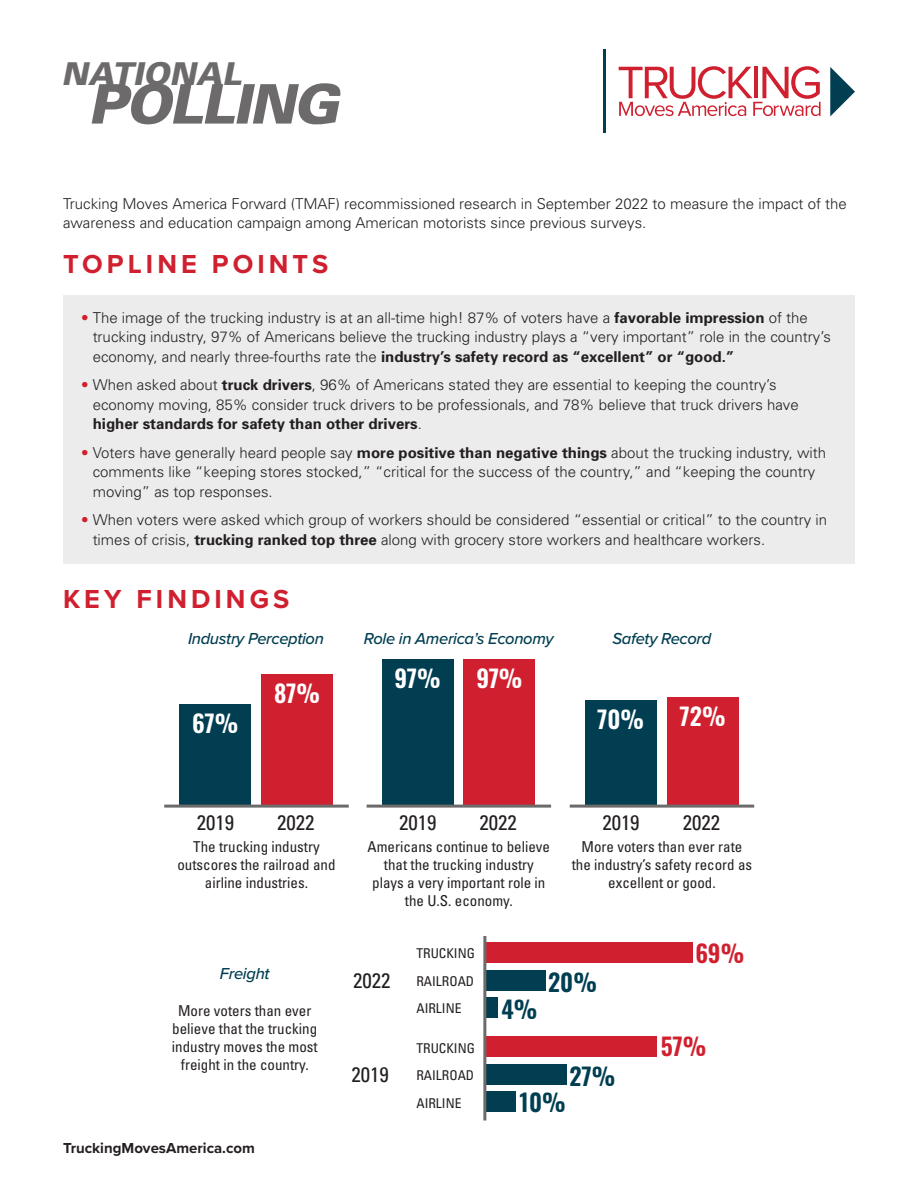
<style>
.page{position:relative;width:918px;height:1188px;background:#fff}
.page>*{position:absolute;margin:0;border:0;box-sizing:border-box;transform-origin:0 0}
.t1{font:italic 900 54.6px "Univers";color:#6c6a6b}
.t2{font:italic 900 31.5px "Univers";color:#6c6a6b}
.t3{font:700 27px "Proxima Nova";letter-spacing:.15em;color:#d0202f}
.t4{font:600 24px "Oswald";letter-spacing:-.01em;color:#fff}
.t5{font:600 24px "Oswald";color:#013e51}
.t6{font:600 24px "Oswald";color:#d0202f}
.t7{font:condensed 21px "Univers";color:#231f20}
.t8{font:italic 500 16.5px "Proxima Nova";letter-spacing:-.02em;color:#013e51}
.t9{font:300 15px/19.5px "Univers";color:#231f20}
.t10{font:condensed 15px/18px "Univers";color:#231f20;text-align:center}
.t11{font:700 15px "Proxima Nova";color:#231f20}
.t12{font:condensed 13.5px "Univers";color:#231f20}
.s1{color:#d0202f}
.s2{font-weight:700}
</style>
<div class="page">
<div style="left:63px;top:295px;width:792px;height:268px;background:#ececec"></div>
<div style="left:179px;top:705px;width:72px;height:100px;background:#013e51"></div>
<div style="left:261px;top:675px;width:72px;height:130px;background:#d0202f"></div>
<hr style="left:164px;top:805px;width:185px;height:3px;background:#6c6a6b">
<div style="left:486px;top:942px;width:207px;height:21px;background:#d0202f"></div>
<div style="left:486px;top:1036px;width:171px;height:21px;background:#d0202f"></div>
<div style="left:486px;top:970px;width:60px;height:21px;background:#013e51"></div>
<div style="left:486px;top:1064px;width:81px;height:21px;background:#013e51"></div>
<div style="left:486px;top:998px;width:12px;height:20px;background:#013e51"></div>
<div style="left:486px;top:1091px;width:30px;height:21px;background:#013e51"></div>
<div style="left:382px;top:660px;width:72px;height:145px;background:#013e51"></div>
<div style="left:464px;top:660px;width:72px;height:145px;background:#d0202f"></div>
<hr style="left:367px;top:805px;width:184px;height:3px;background:#6c6a6b">
<div style="left:585px;top:700px;width:72px;height:105px;background:#013e51"></div>
<div style="left:667px;top:697px;width:72px;height:108px;background:#d0202f"></div>
<hr style="left:570px;top:805px;width:184px;height:3px;background:#6c6a6b">
<hr style="left:483px;top:936px;width:3px;height:184px;background:#6c6a6b">
<hr style="left:604px;top:50px;width:2px;height:83px;background:#013e51">
<svg style="left:619px;top:66px;width:202px;height:50px"></svg>
<svg style="left:830px;top:67px;width:25px;height:49px"></svg>
<h2 class="t2" style="left:62px;top:54px;width:188px">NATIONAL</h2>
<h1 class="t1" style="left:88px;top:70px;width:265px">POLLING</h1>
<p class="t9" style="left:63px;top:193px;width:785px">Trucking Moves America Forward (TMAF) recommissioned research in September 2022 to measure the impact of the awareness and education campaign among American motorists since previous surveys.</p>
<h3 class="t3" style="left:63px;top:244px;width:267px">TOPLINE POINTS</h3>
<p class="t9" style="left:93px;top:307px;width:740px;text-indent:-12px"><span class="s1">•</span> The image of the trucking industry is at an all-time high! 87% of voters have a <span class="s2">favorable impression</span> of the trucking industry, 97% of Americans believe the trucking industry plays a “very important” role in the country’s economy, and nearly three-fourths rate the <span class="s2">industry’s safety record as “excellent” or “good.”</span></p>
<p class="t9" style="left:93px;top:375px;width:708px;text-indent:-12px"><span class="s1">•</span> When asked about <span class="s2">truck drivers</span>, 96% of Americans stated they are essential to keeping the country’s economy moving, 85% consider truck drivers to be professionals, and 78% believe that truck drivers have <span class="s2">higher standards for safety than other drivers</span>.</p>
<p class="t9" style="left:93px;top:442px;width:735px;text-indent:-12px"><span class="s1">•</span> Voters have generally heard people say <span class="s2">more positive than negative things</span> about the trucking industry, with comments like “keeping stores stocked,” “critical for the success of the country,” and “keeping the country moving” as top responses.</p>
<p class="t9" style="left:93px;top:510px;width:736px;text-indent:-12px"><span class="s1">•</span> When voters were asked which group of workers should be considered “essential or critical” to the country in times of crisis, <span class="s2">trucking ranked top three</span> along with grocery store workers and healthcare workers.</p>
<h3 class="t3" style="left:63px;top:578px;width:228px">KEY FINDINGS</h3>
<p class="t8" style="left:188px;top:626px;width:137px">Industry Perception</p>
<h3 class="t4" style="left:192px;top:711px;width:48px">67%</h3>
<h3 class="t4" style="left:274px;top:681px;width:47px">87%</h3>
<p class="t8" style="left:364px;top:626px;width:191px">Role in America’s Economy</p>
<p class="t8" style="left:613px;top:626px;width:100px">Safety Record</p>
<h3 class="t4" style="left:395px;top:666px;width:48px">97%</h3>
<h3 class="t4" style="left:476px;top:666px;width:48px">97%</h3>
<h3 class="t4" style="left:597px;top:707px;width:48px">70%</h3>
<h3 class="t4" style="left:680px;top:704px;width:47px">72%</h3>
<h3 class="t7" style="left:197px;top:810px;width:39px">2019</h3>
<h3 class="t7" style="left:277px;top:810px;width:39px">2022</h3>
<p class="t10" style="left:177px;top:837px;width:160px">The trucking industry outscores the railroad and airline industries.</p>
<p class="t8" style="left:220px;top:961px;width:51px">Freight</p>
<p class="t10" style="left:172px;top:1001px;width:147px">More voters than ever believe that the trucking industry moves the most freight in the country.</p>
<p class="t11" style="left:63px;top:1137px;width:193px">TruckingMovesAmerica.com</p>
<h3 class="t7" style="left:399px;top:810px;width:39px">2019</h3>
<h3 class="t7" style="left:480px;top:810px;width:39px">2022</h3>
<p class="t10" style="left:368px;top:837px;width:184px">Americans continue to believe that the trucking industry plays a very important role in the U.S. economy.</p>
<p class="t12" style="left:416px;top:945px;width:60px">TRUCKING</p>
<h3 class="t7" style="left:602px;top:810px;width:39px">2019</h3>
<h3 class="t7" style="left:683px;top:810px;width:39px">2022</h3>
<p class="t10" style="left:572px;top:837px;width:182px">More voters than ever rate the industry’s safety record as excellent or good.</p>
<h3 class="t6" style="left:695px;top:940px;width:50px">69%</h3>
<h3 class="t7" style="left:353px;top:967px;width:39px">2022</h3>
<h3 class="t7" style="left:352px;top:1061px;width:39px">2019</h3>
<p class="t12" style="left:416px;top:973px;width:59px">RAILROAD</p>
<p class="t12" style="left:416px;top:1000px;width:47px">AIRLINE</p>
<p class="t12" style="left:416px;top:1039px;width:60px">TRUCKING</p>
<p class="t12" style="left:416px;top:1067px;width:59px">RAILROAD</p>
<p class="t12" style="left:416px;top:1095px;width:47px">AIRLINE</p>
<h3 class="t5" style="left:501px;top:997px;width:37px">4%</h3>
<h3 class="t5" style="left:548px;top:969px;width:50px">20%</h3>
<h3 class="t5" style="left:569px;top:1064px;width:47px">27%</h3>
<h3 class="t5" style="left:520px;top:1090px;width:47px">10%</h3>
<h3 class="t6" style="left:661px;top:1034px;width:47px">57%</h3>
</div>
